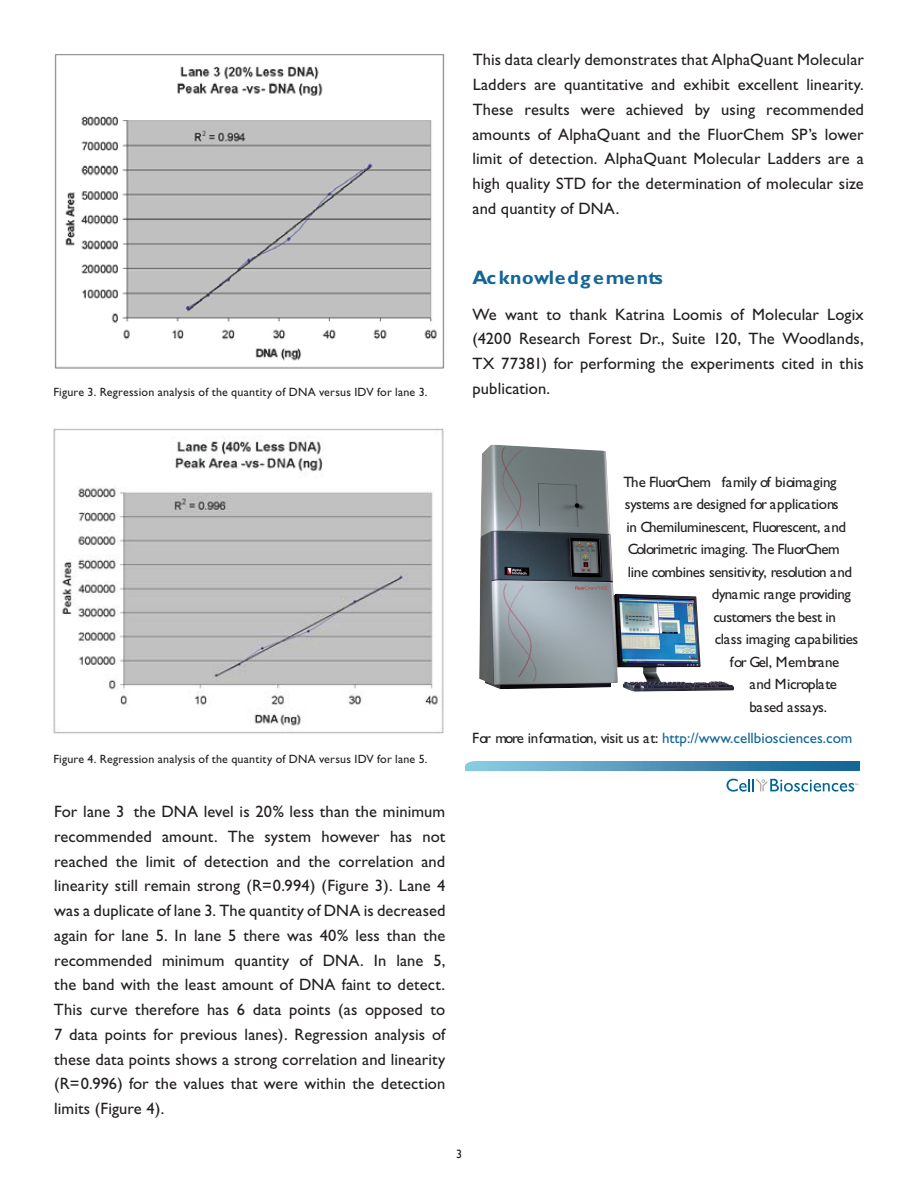
<style>
.page{position:relative;width:918px;height:1188px;background:#fff}
.page>*{position:absolute;margin:0;border:0;box-sizing:border-box;transform-origin:0 0}
.t1{font:700 19.5px "Gill Sans";letter-spacing:.04em;color:#146696}
.t2{font:16.5px/24.8px "Gill Sans";letter-spacing:.005em;color:#231f20;text-align:justify}
.t3{font:15px "Gill Sans";letter-spacing:-.03em;color:#231f20}
.t4{font:15px "Gill Sans";color:#146696}
.t5{font:12px "Gill Sans";letter-spacing:.02em;color:#231f20}
.t6{font:12px "Gill Sans";color:#231f20}
.s1{color:#231f20}
</style>
<div class="page">
<img style="left:479px;top:446px;width:255px;height:246px">
<img style="left:54px;top:54px;width:391px;height:315px">
<img style="left:53px;top:428px;width:391px;height:306px">
<svg style="left:726px;top:779px;width:132px;height:13px"></svg>
<img style="left:466px;top:761px;width:394px;height:10px">
<p class="t5" style="left:54px;top:385px;width:375px">Figure 3. Regression analysis of the quantity of DNA versus IDV for lane 3.</p>
<p class="t2" style="left:472px;top:48px;width:393px">This data clearly demonstrates that AlphaQuant Molecular Ladders are quantitative and exhibit excellent linearity.<br>These results were achieved by using recommended amounts of AlphaQuant and the FluorChem SP’s lower limit of detection. AlphaQuant Molecular Ladders are a high quality STD for the determination of molecular size and quantity of DNA.</p>
<p class="t1" style="left:472px;top:266px;width:192px">Acknowledgements</p>
<p class="t2" style="left:472px;top:302px;width:393px">We want to thank Katrina Loomis of Molecular Logix (4200 Research Forest Dr., Suite 120, The Woodlands, TX 77381) for performing the experiments cited in this publication.</p>
<p class="t5" style="left:54px;top:752px;width:376px">Figure 4. Regression analysis of the quantity of DNA versus IDV for lane 5.</p>
<p class="t3" style="left:623px;top:473px;width:215px">The FluorChem family of bioimaging</p>
<p class="t3" style="left:625px;top:496px;width:215px">systems are designed for applications</p>
<p class="t3" style="left:626px;top:518px;width:221px">in Chemiluminescent, Fluorescent, and</p>
<p class="t3" style="left:628px;top:541px;width:213px">Colorimetric imaging. The FluorChem</p>
<p class="t3" style="left:628px;top:563px;width:226px">line combines sensitivity, resolution and</p>
<p class="t3" style="left:712px;top:586px;width:141px">dynamic range providing</p>
<p class="t3" style="left:713px;top:608px;width:124px">customers the best in</p>
<p class="t3" style="left:715px;top:631px;width:145px">class imaging capabilities</p>
<p class="t3" style="left:730px;top:653px;width:111px">for Gel, Membrane</p>
<p class="t3" style="left:749px;top:676px;width:89px">and Microplate</p>
<p class="t3" style="left:749px;top:698px;width:79px">based assays.</p>
<p class="t4" style="left:472px;top:729px;width:382px"><span class="s1">For more information, visit us at:</span> http://www.cellbiosciences.com</p>
<p class="t2" style="left:54px;top:799px;width:393px">For lane 3 the DNA level is 20% less than the minimum recommended amount. The system however has not reached the limit of detection and the correlation and linearity still remain strong (R=0.994) (Figure 3). Lane 4 was a duplicate of lane 3. The quantity of DNA is decreased again for lane 5. In lane 5 there was 40% less than the recommended minimum quantity of DNA. In lane 5, the band with the least amount of DNA faint to detect.<br>This curve therefore has 6 data points (as opposed to 7 data points for previous lanes). Regression analysis of these data points shows a strong correlation and linearity (R=0.996) for the values that were within the detection limits (Figure 4).</p>
<p class="t6" style="left:456px;top:1147px;width:7px">3</p>
</div>
